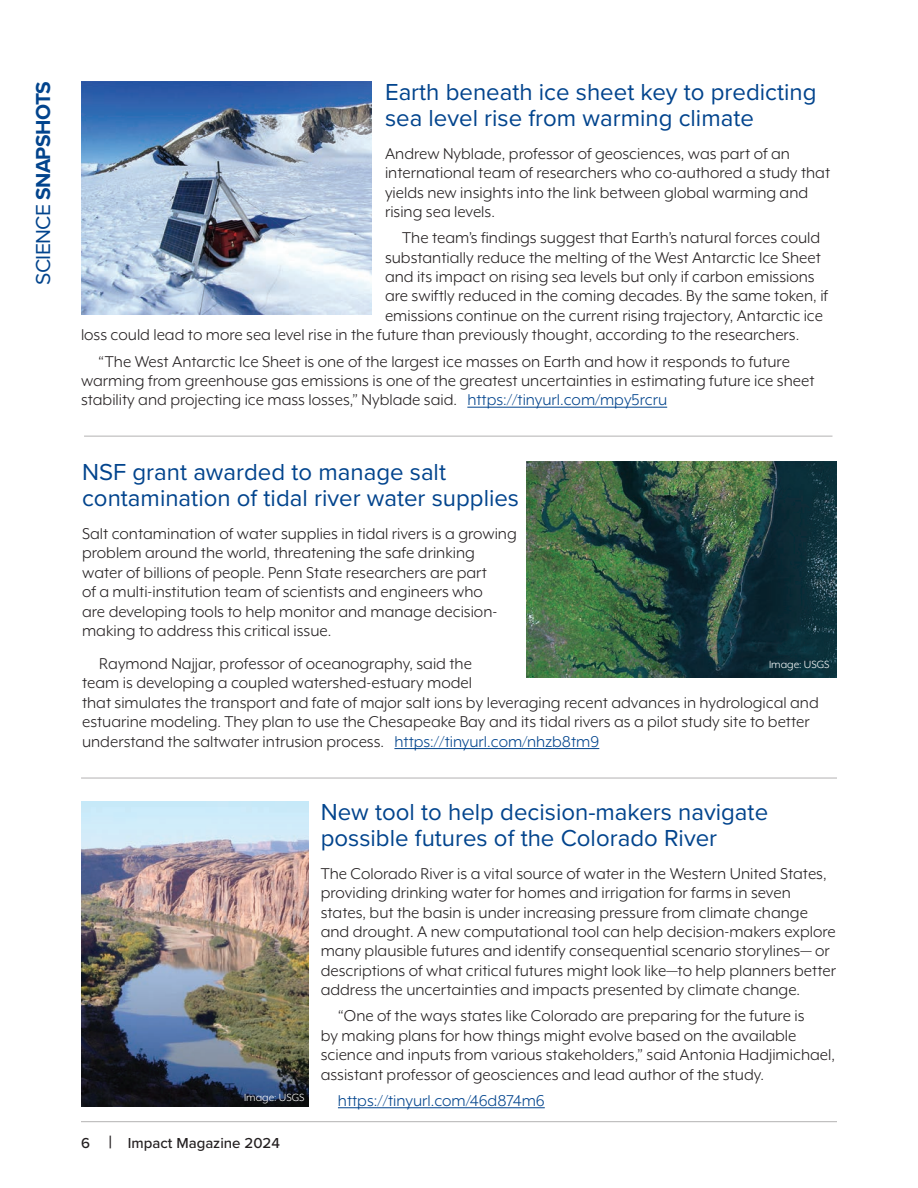
<style>
.page{position:relative;width:918px;height:1188px;background:#fff}
.page>*{position:absolute;margin:0;border:0;box-sizing:border-box;transform-origin:0 0}
.proxima_nova_subhead{font:24px/26px "Proxima Nova";color:#02448d}
.Heading_proxima_caps{font:700 21px "Proxima Nova";letter-spacing:-.03em;color:#02448d}
.mr_eaves_body{font:18px/19.4px "Mr Eaves XL Mod OT";color:#231f20}
.proxima_nova_subhead-2{font:18px/19.4px "Mr Eaves XL Mod OT";color:#231f20}
.mr_eaves_body-2{font:18px "Mr Eaves XL Mod OT";color:#02448d}
.t1{font:500 15px "Proxima Nova";color:#231f20}
.mr_eaves_body-3{font:12px "Mr Eaves XL Mod OT";color:#fff}
.s1{font-weight:400}
.s2{color:#02448d}
.s3{font-size:18px}
</style>
<div class="page">
<hr style="left:81px;top:1121px;width:756px;height:1px;background:#231f20">
<hr style="left:81px;top:778px;width:756px;height:1px;background:#231f20">
<hr style="left:84px;top:436px;width:748px;height:1px;background:#231f20">
<hr style="left:467px;top:407px;width:200px;height:1px;background:#02448d">
<hr style="left:394px;top:748px;width:205px;height:1px;background:#02448d">
<hr style="left:338px;top:1107px;width:207px;height:1px;background:#02448d">
<img style="left:81px;top:81px;width:291px;height:234px">
<img style="left:526px;top:462px;width:311px;height:216px">
<img style="left:81px;top:801px;width:228px;height:306px">
<p class="Heading_proxima_caps" style="left:27px;top:285px;width:205px;rotate:-90deg"><span class="s1">SCIENCE</span> SNAPSHOTS</p>
<p class="proxima_nova_subhead" style="left:385px;top:78px;width:433px">Earth beneath ice sheet key to predicting sea level rise from warming climate</p>
<p class="mr_eaves_body" style="left:385px;top:144px;width:447px">Andrew Nyblade, professor of geosciences, was part of an international team of researchers who co-authored a study that yields new insights into the link between global warming and rising sea levels.</p>
<p class="mr_eaves_body" style="left:402px;top:228px;width:419px">The team’s findings suggest that Earth’s natural forces could</p>
<p class="mr_eaves_body" style="left:385px;top:247px;width:437px">substantially reduce the melting of the West Antarctic Ice Sheet</p>
<p class="mr_eaves_body" style="left:385px;top:267px;width:431px">and its impact on rising sea levels but only if carbon emissions</p>
<p class="mr_eaves_body" style="left:385px;top:286px;width:445px">are swiftly reduced in the coming decades. By the same token, if</p>
<p class="mr_eaves_body" style="left:385px;top:306px;width:440px">emissions continue on the current rising trajectory, Antarctic ice</p>
<p class="mr_eaves_body" style="left:81px;top:325px;width:720px">loss could lead to more sea level rise in the future than previously thought, according to the researchers.</p>
<p class="mr_eaves_body" style="left:81px;top:351px;width:735px;text-indent:17px">“The West Antarctic Ice Sheet is one of the largest ice masses on Earth and how it responds to future warming from greenhouse gas emissions is one of the greatest uncertainties in estimating future ice sheet stability and projecting ice mass losses,” Nyblade said. <span class="s2">https://tinyurl.com/mpy5rcru</span></p>
<p class="proxima_nova_subhead" style="left:82px;top:458px;width:439px">NSF grant awarded to manage salt contamination of tidal river water supplies</p>
<p class="proxima_nova_subhead-2" style="left:82px;top:524px;width:436px">Salt contamination of water supplies in tidal rivers is a growing problem around the world, threatening the safe drinking water of billions of people. Penn State researchers are part<br>of a multi-institution team of scientists and engineers who<br>are developing tools to help monitor and manage decision&shy;making to address this critical issue.</p>
<p class="proxima_nova_subhead-2" style="left:82px;top:654px;width:738px;text-indent:17px">Raymond Najjar, professor of oceanography, said the<br>team is developing a coupled watershed-estuary model<br>that simulates the transport and fate of major salt ions by leveraging recent advances in hydrological and estuarine modeling. They plan to use the Chesapeake Bay and its tidal rivers as a pilot study site to better understand the saltwater intrusion process. <span class="s2">https://tinyurl.com/nhzb8tm9</span></p>
<p class="mr_eaves_body-3" style="left:769px;top:657px;width:62px">Image: USGS</p>
<p class="mr_eaves_body-3" style="left:244px;top:1091px;width:62px">Image: USGS</p>
<p class="t1" style="left:81px;top:1132px;width:201px">6 <span class="s3">|</span> Impact Magazine 2024</p>
<p class="proxima_nova_subhead" style="left:321px;top:798px;width:449px">New tool to help decision-makers navigate possible futures of the Colorado River</p>
<p class="mr_eaves_body" style="left:321px;top:864px;width:517px">The Colorado River is a vital source of water in the Western United States, providing drinking water for homes and irrigation for farms in seven states, but the basin is under increasing pressure from climate change and drought. A new computational tool can help decision-makers explore many plausible futures and identify consequential scenario storylines— or descriptions of what critical futures might look like—to help planners better address the uncertainties and impacts presented by climate change.</p>
<p class="mr_eaves_body" style="left:321px;top:1006px;width:516px;text-indent:17px">“One of the ways states like Colorado are preparing for the future is<br>by making plans for how things might evolve based on the available science and inputs from various stakeholders,” said Antonia Hadjimichael, assistant professor of geosciences and lead author of the study.</p>
<p class="mr_eaves_body-2" style="left:338px;top:1091px;width:208px">https://tinyurl.com/46d874m6</p>
</div>
